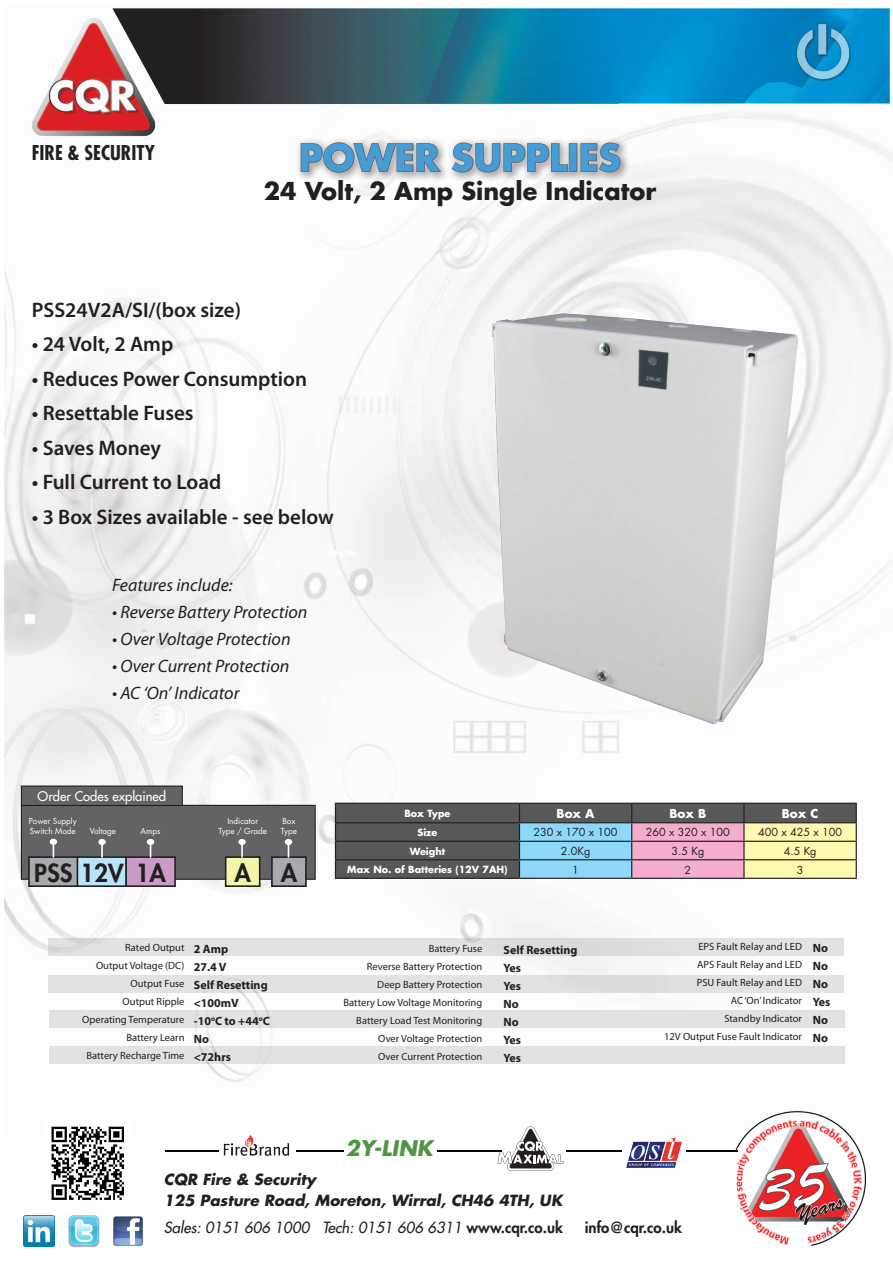
<style>
.page{position:relative;width:893px;height:1263px;background:#fff}
.page>*{position:absolute;margin:0;border:0;box-sizing:border-box;transform-origin:0 0}
.t1{font:700 36px "Futura Std";color:#449dd6}
.t2{font:800 24.3px "Futura Std";color:#231f20}
.t3{font:700 24px "Futura Std";color:#231f20}
.t4{font:600 21px "Myriad Pro";color:#231f20}
.t5{font:italic 700 21px "Futura Std";color:#4e9542}
.t6{font:700 condensed 19.95px "Futura Std";color:#231f20}
.t7{font:italic 18px "Myriad Pro";color:#231f20}
.t8{font:italic 700 15px "Futura Std";color:#231f20}
.t9{font:italic 500 15px "Futura Std";color:#231f20}
.t10{font:800 15px "Futura Std";color:#231f20}
.t11{font:500 12.9px "Futura Std";color:#fff}
.t12{font:700 12px "Myriad Pro";color:#231f20}
.t13{font:700 12px "Futura Std";color:#fff}
.t14{font:10.8px "Futura Std";color:#231f20}
.t15{font:10.5px "Myriad Pro";color:#231f20}
.t16{font:700 9.6px "Futura Std";color:#fff}
.t17{font:8.1px "Futura Std";color:#fff}
.s1{font-weight:800;font-style:normal}
</style>
<div class="page">
<img style="left:4px;top:104px;width:889px;height:978px">
<img style="left:112px;top:8px;width:778px;height:96px">
<img style="left:787px;top:14px;width:75px;height:70px">
<img style="left:20px;top:10px;width:142px;height:135px">
<hr style="left:165px;top:1150px;width:573px;height:1px;background:#040503">
<img style="left:51px;top:1126px;width:73px;height:74px">
<img style="left:723px;top:1111px;width:143px;height:135px">
<hr style="left:623px;top:1149px;width:63px;height:2px;background:#fff">
<hr style="left:503px;top:1149px;width:63px;height:2px;background:#fff">
<hr style="left:345px;top:1149px;width:92px;height:2px;background:#fff">
<hr style="left:219px;top:1149px;width:77px;height:2px;background:#fff">
<img style="left:217px;top:1135px;width:73px;height:21px">
<svg style="left:498px;top:1126px;width:65px;height:45px"></svg>
<img style="left:626px;top:1137px;width:56px;height:31px">
<div style="left:49px;top:1047px;width:795px;height:17px;background:#e2e2e3"></div>
<div style="left:49px;top:1011px;width:796px;height:17px;background:#e2e2e3"></div>
<div style="left:48px;top:975px;width:796px;height:17px;background:#e2e2e3"></div>
<div style="left:291px;top:133px;width:338px;height:49px;background:#fff;opacity:.75"></div>
<svg style="left:300px;top:142px;width:143px;height:31px;background:#b3b2b3"></svg>
<svg style="left:451px;top:142px;width:118px;height:31px;background:#b4b4b5"></svg>
<div style="left:569px;top:143px;width:8px;height:29px;border:2px solid #636366"></div>
<svg style="left:580px;top:142px;width:41px;height:31px"></svg>
<img style="left:474px;top:297px;width:335px;height:438px">
<div style="left:48px;top:939px;width:796px;height:17px;background:#e2e2e3"></div>
<svg style="left:335px;top:803px;width:522px;height:75px;background:#8a8989"></svg>
<hr style="left:335px;top:878px;width:184px;height:1px;background:#231f20">
<hr style="left:519px;top:878px;width:113px;height:1px;background:#231f20">
<hr style="left:632px;top:878px;width:112px;height:1px;background:#231f20">
<hr style="left:744px;top:878px;width:113px;height:1px;background:#231f20">
<div style="left:21px;top:805px;width:294px;height:74px;background:#636366"></div>
<div style="left:21px;top:805px;width:295px;height:75px;border:1px solid #231f20"></div>
<div style="left:21px;top:786px;width:161px;height:19px;background:#636366"></div>
<div style="left:21px;top:785px;width:162px;height:21px;border:1px solid #231f20"></div>
<div style="left:29px;top:857px;width:49px;height:29px;background:#a8a9ad"></div>
<div style="left:28px;top:856px;width:51px;height:31px;border:2px solid #231f20"></div>
<div style="left:77px;top:857px;width:49px;height:29px;background:#b9e5fa"></div>
<div style="left:77px;top:856px;width:50px;height:31px;border:2px solid #231f20"></div>
<div style="left:126px;top:857px;width:49px;height:29px;background:#cb9bc6"></div>
<div style="left:125px;top:856px;width:51px;height:31px;border:2px solid #231f20"></div>
<div style="left:226px;top:857px;width:34px;height:29px;background:#f5f4aa"></div>
<div style="left:225px;top:856px;width:35px;height:31px;border:2px solid #231f20"></div>
<div style="left:272px;top:857px;width:34px;height:29px;background:#a8a9ad"></div>
<div style="left:271px;top:856px;width:36px;height:31px;border:2px solid #231f20"></div>
<svg style="left:53px;top:845px;width:1px;height:12px"></svg>
<div style="left:50px;top:839px;width:7px;height:6px;background:#fff;border-radius:50%"></div>
<svg style="left:101px;top:845px;width:2px;height:13px"></svg>
<div style="left:98px;top:839px;width:8px;height:6px;background:#fff;border-radius:50%"></div>
<svg style="left:150px;top:845px;width:1px;height:13px"></svg>
<div style="left:147px;top:839px;width:7px;height:6px;background:#fff;border-radius:50%"></div>
<svg style="left:241px;top:845px;width:2px;height:13px"></svg>
<div style="left:238px;top:839px;width:8px;height:6px;background:#fff;border-radius:50%"></div>
<svg style="left:288px;top:845px;width:1px;height:13px"></svg>
<div style="left:285px;top:839px;width:7px;height:6px;background:#fff;border-radius:50%"></div>
<img style="left:24px;top:1216px;width:30px;height:30px">
<img style="left:68px;top:1215px;width:32px;height:32px">
<img style="left:113px;top:1216px;width:31px;height:30px">
<p class="t6" style="left:32px;top:140px;width:125px">FIRE &amp; SECURITY</p>
<p class="t1" style="left:299px;top:134px;width:323px">POWER SUPPLIES</p>
<p class="t3" style="left:264px;top:175px;width:394px">24 Volt, 2 Amp Single Indicator</p>
<p class="t4" style="left:32px;top:296px;width:211px">PSS24V2A/SI/(box size)</p>
<p class="t4" style="left:32px;top:331px;width:143px">• 24 Volt, 2 Amp</p>
<p class="t4" style="left:32px;top:365px;width:277px">• Reduces Power Consumption</p>
<p class="t4" style="left:32px;top:400px;width:163px">• Resettable Fuses</p>
<p class="t4" style="left:32px;top:434px;width:131px">• Saves Money</p>
<p class="t4" style="left:32px;top:469px;width:191px">• Full Current to Load</p>
<p class="t4" style="left:32px;top:503px;width:304px">• 3 Box Sizes available - see below</p>
<p class="t7" style="left:112px;top:573px;width:122px">Features include:</p>
<p class="t7" style="left:112px;top:600px;width:197px">• Reverse Battery Protection</p>
<p class="t7" style="left:112px;top:627px;width:180px">• Over Voltage Protection</p>
<p class="t7" style="left:112px;top:654px;width:179px">• Over Current Protection</p>
<p class="t7" style="left:112px;top:681px;width:129px">• AC ‘On’ Indicator</p>
<p class="t11" style="left:38px;top:788px;width:130px">Order Codes explained</p>
<p class="t17" style="left:29px;top:816px;width:50px">Power Supply</p>
<p class="t17" style="left:30px;top:826px;width:48px">Switch Mode</p>
<p class="t17" style="left:90px;top:826px;width:28px">Voltage</p>
<p class="t17" style="left:141px;top:826px;width:21px">Amps</p>
<p class="t17" style="left:227px;top:816px;width:32px">Indicator</p>
<p class="t17" style="left:218px;top:826px;width:50px">Type / Grade</p>
<p class="t17" style="left:282px;top:816px;width:15px">Box</p>
<p class="t17" style="left:281px;top:826px;width:18px">Type</p>
<p class="t2" style="left:34px;top:857px;width:91px">PSS 12V</p>
<p class="t2" style="left:135px;top:857px;width:32px">1A</p>
<p class="t2" style="left:234px;top:857px;width:18px">A</p>
<p class="t2" style="left:281px;top:857px;width:18px">A</p>
<p class="t15" style="left:125px;top:941px;width:61px">Rated Output</p>
<p class="t15" style="left:96px;top:959px;width:90px">Output Voltage (DC)</p>
<p class="t15" style="left:131px;top:977px;width:55px">Output Fuse</p>
<p class="t15" style="left:123px;top:995px;width:63px">Output Ripple</p>
<p class="t15" style="left:82px;top:1013px;width:104px">Operating Temperature</p>
<p class="t15" style="left:126px;top:1031px;width:60px">Battery Learn</p>
<p class="t15" style="left:86px;top:1049px;width:100px">Battery Recharge Time</p>
<p class="t12" style="left:194px;top:941px;width:36px">2 Amp</p>
<p class="t12" style="left:194px;top:959px;width:34px">27.4 V</p>
<p class="t12" style="left:194px;top:977px;width:75px">Self Resetting</p>
<p class="t12" style="left:194px;top:995px;width:47px">&lt;100mV</p>
<p class="t12" style="left:194px;top:1013px;width:78px">-10<sup>o</sup>C to +44<sup>o</sup>C</p>
<p class="t12" style="left:194px;top:1031px;width:17px">No</p>
<p class="t12" style="left:194px;top:1049px;width:39px">&lt;72hrs</p>
<p class="t16" style="left:404px;top:807px;width:48px">Box Type</p>
<p class="t13" style="left:557px;top:805px;width:40px">Box A</p>
<p class="t13" style="left:669px;top:805px;width:38px">Box B</p>
<p class="t13" style="left:782px;top:805px;width:38px">Box C</p>
<p class="t16" style="left:417px;top:826px;width:22px">Size</p>
<p class="t14" style="left:534px;top:826px;width:85px">230 x 170 x 100</p>
<p class="t14" style="left:646px;top:826px;width:85px">260 x 320 x 100</p>
<p class="t14" style="left:758px;top:826px;width:85px">400 x 425 x 100</p>
<p class="t16" style="left:410px;top:844px;width:37px">Weight</p>
<p class="t14" style="left:561px;top:844px;width:31px">2.0Kg</p>
<p class="t14" style="left:671px;top:844px;width:34px">3.5 Kg</p>
<p class="t14" style="left:784px;top:844px;width:34px">4.5 Kg</p>
<p class="t16" style="left:347px;top:863px;width:162px">Max No. of Batteries (12V 7AH)</p>
<p class="t14" style="left:572px;top:863px;width:8px">1</p>
<p class="t14" style="left:684px;top:863px;width:8px">2</p>
<p class="t14" style="left:797px;top:863px;width:8px">3</p>
<p class="t15" style="left:429px;top:942px;width:55px">Battery Fuse</p>
<p class="t15" style="left:367px;top:960px;width:117px">Reverse Battery Protection</p>
<p class="t15" style="left:377px;top:978px;width:107px">Deep Battery Protection</p>
<p class="t15" style="left:344px;top:996px;width:140px">Battery Low Voltage Monitoring</p>
<p class="t15" style="left:356px;top:1014px;width:128px">Battery Load Test Monitoring</p>
<p class="t15" style="left:378px;top:1032px;width:106px">Over Voltage Protection</p>
<p class="t15" style="left:378px;top:1050px;width:106px">Over Current Protection</p>
<p class="t12" style="left:504px;top:942px;width:75px">Self Resetting</p>
<p class="t12" style="left:504px;top:960px;width:19px">Yes</p>
<p class="t12" style="left:504px;top:978px;width:19px">Yes</p>
<p class="t12" style="left:504px;top:996px;width:17px">No</p>
<p class="t12" style="left:504px;top:1014px;width:17px">No</p>
<p class="t12" style="left:504px;top:1032px;width:19px">Yes</p>
<p class="t12" style="left:504px;top:1050px;width:19px">Yes</p>
<p class="t5" style="left:346px;top:1134px;width:89px">2Y-LINK</p>
<p class="t15" style="left:698px;top:940px;width:105px">EPS Fault Relay and LED</p>
<p class="t15" style="left:697px;top:958px;width:106px">APS Fault Relay and LED</p>
<p class="t15" style="left:697px;top:976px;width:107px">PSU Fault Relay and LED</p>
<p class="t15" style="left:731px;top:994px;width:73px">AC ‘On’ Indicator</p>
<p class="t15" style="left:724px;top:1012px;width:79px">Standby Indicator</p>
<p class="t15" style="left:664px;top:1030px;width:139px">12V Output Fuse Fault Indicator</p>
<p class="t12" style="left:813px;top:940px;width:17px">No</p>
<p class="t12" style="left:813px;top:958px;width:17px">No</p>
<p class="t12" style="left:813px;top:976px;width:17px">No</p>
<p class="t12" style="left:813px;top:994px;width:19px">Yes</p>
<p class="t12" style="left:813px;top:1012px;width:17px">No</p>
<p class="t12" style="left:813px;top:1030px;width:17px">No</p>
<p class="t8" style="left:164px;top:1170px;width:154px">CQR Fire &amp; Security</p>
<p class="t8" style="left:164px;top:1191px;width:400px">125 Pasture Road, Moreton, Wirral, CH46 4TH, UK</p>
<p class="t9" style="left:164px;top:1218px;width:401px">Sales: 0151 606 1000 Tech: 0151 606 6311 <span class="s1">www.cqr.co.uk</span></p>
<p class="t10" style="left:585px;top:1218px;width:99px">info@cqr.co.uk</p>
</div>
